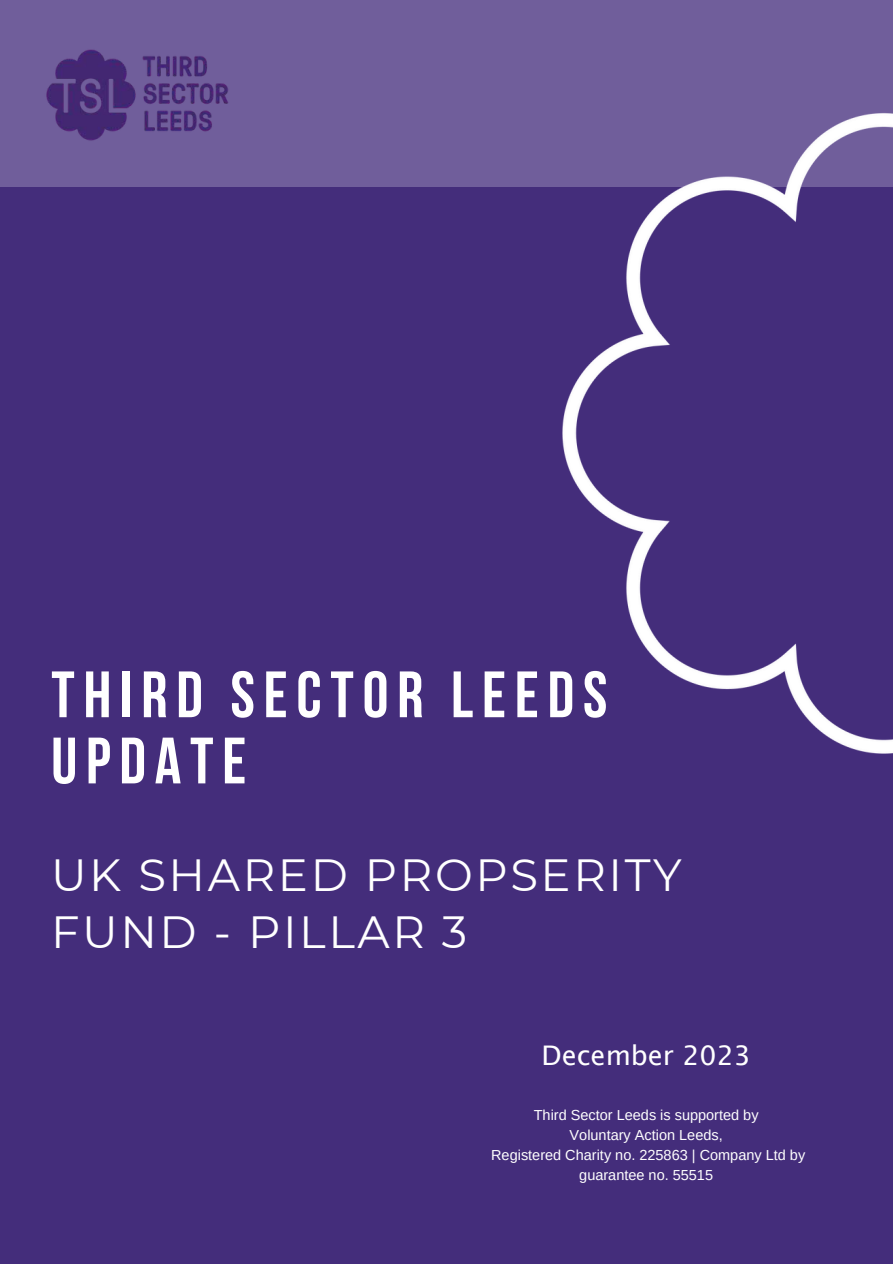
<style>
.page{position:relative;width:893px;height:1264px;background:#fff}
.page>*{position:absolute;margin:0;border:0;box-sizing:border-box;transform-origin:0 0}
.t1{font:65.4px/66.2px "Bebas Neue Cyrillic";letter-spacing:.135em;color:#fff}
.t2{font:45px/57.3px "Montserrat";letter-spacing:.06em;color:#fff}
.t3{font:27px "Lucida Sans";color:#fff}
.t4{font:14.55px/20px "Arimo";color:#fff;text-align:center}
</style>
<div class="page">
<div style="left:0;top:0;width:892px;height:1263px;background:#442d7b"></div>
<div style="left:0;top:0;width:892px;height:187px;background:#705e9b"></div>
<img style="left:46px;top:49px;width:183px;height:92px">
<img style="left:562px;top:113px;width:330px;height:641px">
<h1 class="t1" style="left:51px;top:661px;width:557px">THIRD SECTOR LEEDS<br>UPDATE</h1>
<h2 class="t2" style="left:51px;top:844px;width:632px">UK SHARED PROPSERITY<br>FUND - PILLAR 3</h2>
<h3 class="t3" style="left:541px;top:1039px;width:211px">December 2023</h3>
<p class="t4" style="left:491px;top:1105px;width:315px">Third Sector Leeds is supported by<br>Voluntary Action Leeds,<br>Registered Charity no. 225863 | Company Ltd by guarantee no. 55515</p>
</div>
